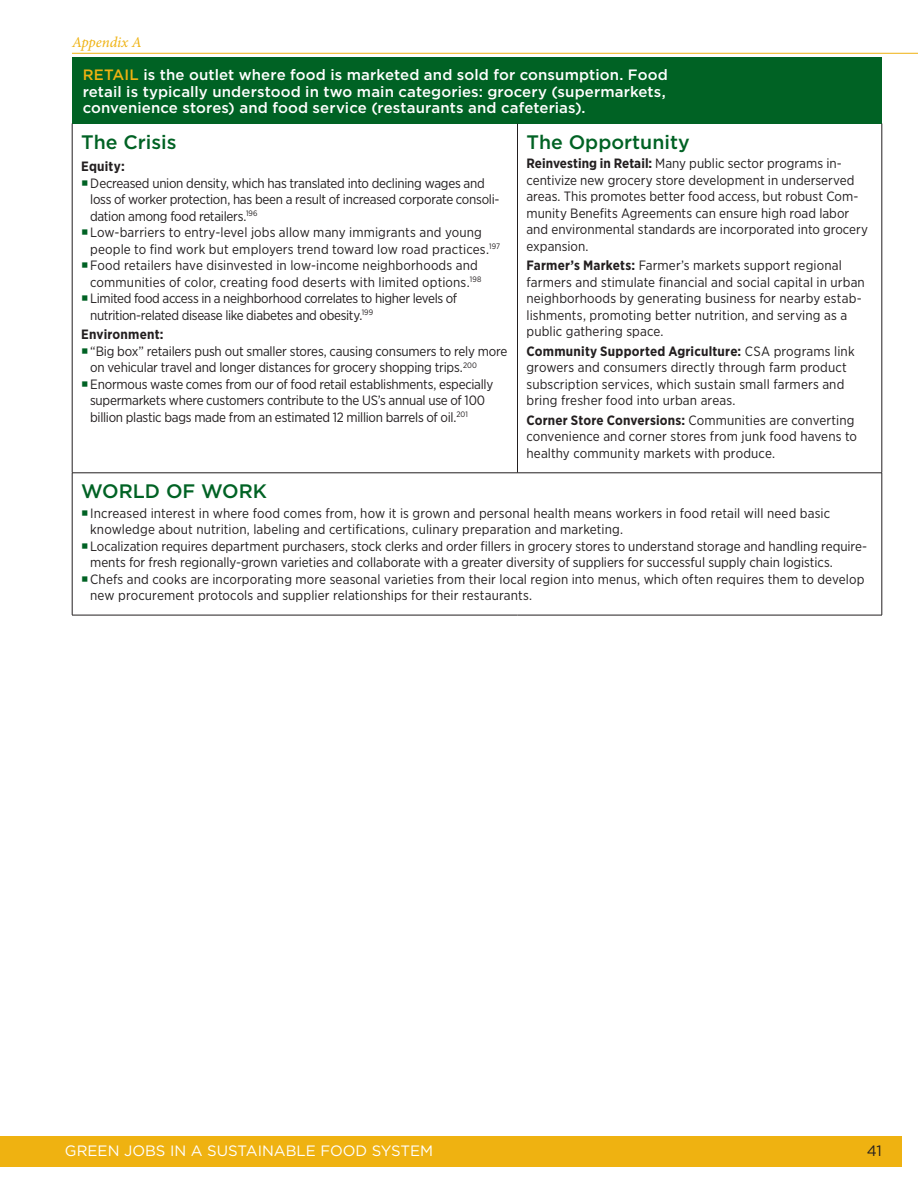
<style>
.page{position:relative;width:918px;height:1188px;background:#fff}
.page>*{position:absolute;margin:0;border:0;box-sizing:border-box;transform-origin:0 0}
.t1{font:500 19.5px "Gotham";color:#006224}
.t2{font:500 15px/16.5px "Gotham";letter-spacing:.01em;color:#fff}
.t3{font:15px "Gotham";color:#fff}
.t4{font:italic 15px "Minion Pro";letter-spacing:-.005em;color:#efb211}
.t5{font:15px "Gotham";color:#231f20}
.t6{font:13.5px/16.5px "Gotham Narrow";color:#231f20}
.t7{font:13.5px/16.5px "Gotham Narrow";letter-spacing:-.02em;color:#231f20}
.t8{font:700 13.5px "Gotham Narrow";letter-spacing:.015em;color:#231f20}
.s1{color:#efb211}
.s2{font-weight:700}
</style>
<div class="page">
<div style="left:0;top:1137px;width:902px;height:30px;background:#efb211"></div>
<div style="left:72px;top:57px;width:810px;height:67px;background:#006224"></div>
<hr style="left:882px;top:124px;width:1px;height:349px;background:#231f20">
<hr style="left:72px;top:124px;width:1px;height:349px;background:#231f20">
<hr style="left:517px;top:124px;width:1px;height:349px;background:#231f20">
<hr style="left:72px;top:473px;width:446px;height:1px;background:#231f20">
<hr style="left:72px;top:473px;width:1px;height:142px;background:#231f20">
<hr style="left:518px;top:473px;width:364px;height:1px;background:#231f20">
<hr style="left:882px;top:473px;width:1px;height:142px;background:#231f20">
<hr style="left:72px;top:615px;width:446px;height:1px;background:#231f20">
<hr style="left:518px;top:615px;width:364px;height:1px;background:#231f20">
<hr style="left:72px;top:53px;width:846px;height:1px;background:#efb211">
<p class="t4" style="left:72px;top:32px;width:71px">Appendix A</p>
<p class="t2" style="left:83px;top:66px;width:587px"><span class="s1">RETAIL</span> is the outlet where food is marketed and sold for consumption. Food retail is typically understood in two main categories: grocery (supermarkets, convenience stores) and food service (restaurants and cafeterias).</p>
<h1 class="t1" style="left:81px;top:131px;width:97px">The Crisis</h1>
<p class="t8" style="left:81px;top:158px;width:45px">Equity:</p>
<p class="t6" style="left:90px;top:175px;width:412px">Decreased union density, which has translated into declining wages and loss of worker protection, has been a result of increased corporate consoli&shy;dation among food retailers.<sup>196<br></sup>Low-barriers to entry-level jobs allow many immigrants and young people to find work but employers trend toward low road practices.<sup>197<br></sup>Food retailers have disinvested in low-income neighborhoods and communities of color, creating food deserts with limited options.<sup>198<br></sup>Limited food access in a neighborhood correlates to higher levels of nutrition-related disease like diabetes and obesity.<sup>199</sup></p>
<p class="t8" style="left:81px;top:326px;width:84px">Environment:</p>
<p class="t7" style="left:90px;top:343px;width:419px">“Big box” retailers push out smaller stores, causing consumers to rely more on vehicular travel and longer distances for grocery shopping trips.<sup>200<br></sup>Enormous waste comes from our of food retail establishments, especially supermarkets where customers contribute to the US’s annual use of 100 billion plastic bags made from an estimated 12 million barrels of oil.<sup>201</sup></p>
<h1 class="t1" style="left:526px;top:131px;width:165px">The Opportunity</h1>
<p class="t6" style="left:526px;top:155px;width:343px"><span class="s2">Reinvesting in Retail:</span> Many public sector programs in&shy;centivize new grocery store development in underserved areas. This promotes better food access, but robust Com&shy;munity Benefits Agreements can ensure high road labor and environmental standards are incorporated into grocery expansion.</p>
<p class="t6" style="left:526px;top:257px;width:340px"><span class="s2">Farmer’s Markets:</span> Farmer’s markets support regional farmers and stimulate financial and social capital in urban neighborhoods by generating business for nearby estab&shy;lishments, promoting better nutrition, and serving as a public gathering space.</p>
<p class="t6" style="left:526px;top:343px;width:330px"><span class="s2">Community Supported Agriculture:</span> CSA programs link growers and consumers directly through farm product subscription services, which sustain small farmers and bring fresher food into urban areas.</p>
<p class="t6" style="left:526px;top:412px;width:332px"><span class="s2">Corner Store Conversions:</span> Communities are converting convenience and corner stores from junk food havens to healthy community markets with produce.</p>
<h1 class="t1" style="left:81px;top:480px;width:187px">WORLD OF WORK</h1>
<p class="t6" style="left:90px;top:504px;width:779px">Increased interest in where food comes from, how it is grown and personal health means workers in food retail will need basic knowledge about nutrition, labeling and certifications, culinary preparation and marketing.<br>Localization requires department purchasers, stock clerks and order fillers in grocery stores to understand storage and handling require&shy;ments for fresh regionally-grown varieties and collaborate with a greater diversity of suppliers for successful supply chain logistics.<br>Chefs and cooks are incorporating more seasonal varieties from their local region into menus, which often requires them to develop new procurement protocols and supplier relationships for their restaurants.</p>
<p class="t3" style="left:65px;top:1143px;width:370px">GREEN JOBS IN A SUSTAINABLE FOOD SYSTEM</p>
<p class="t5" style="left:867px;top:1143px;width:17px">41</p>
</div>
